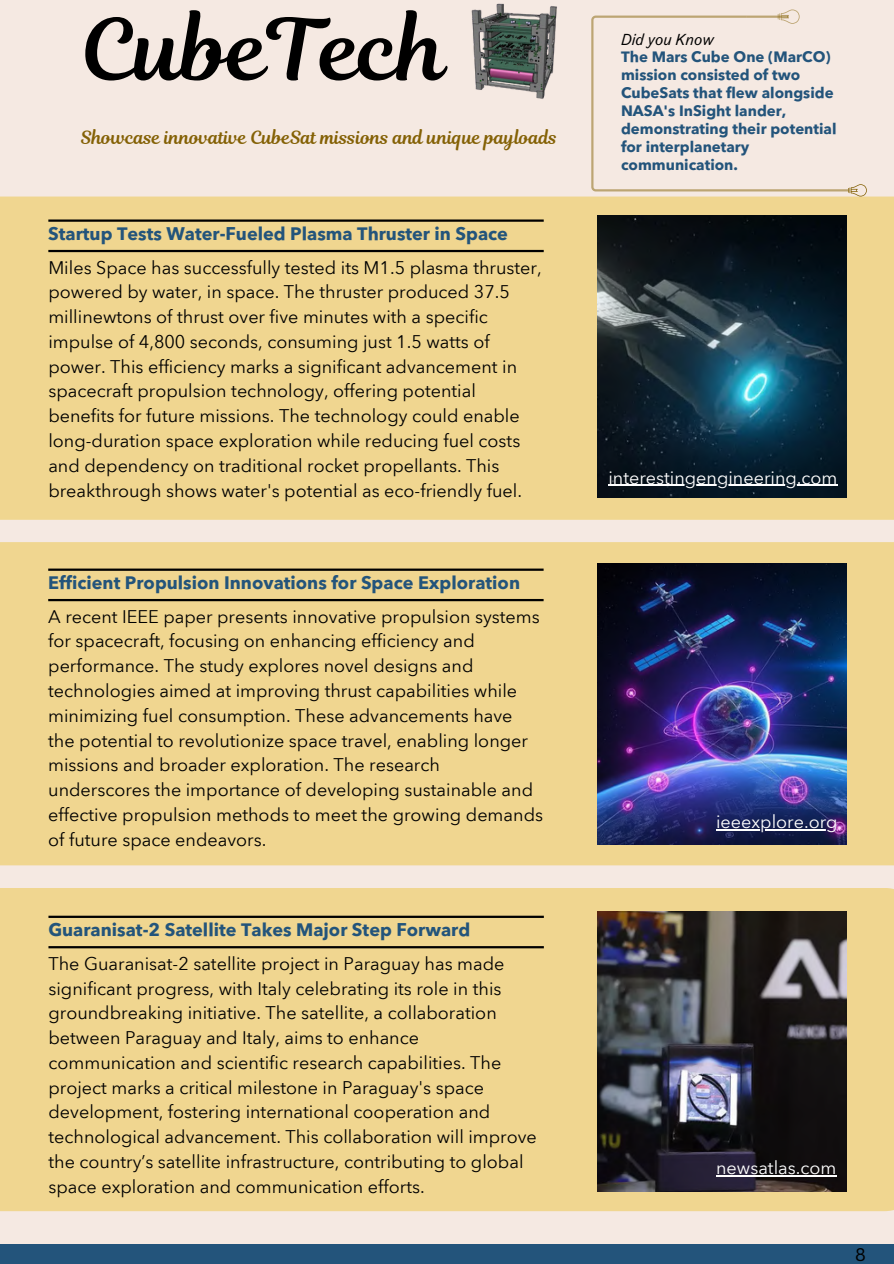
<style>
.page{position:relative;width:894px;height:1264px;background:#fff}
.page>*{position:absolute;margin:0;border:0;box-sizing:border-box;transform-origin:0 0}
.t1{font:84.75px "Magnolia Script";color:#000}
.t2{font:18px/24.8px "Avenir Next Arabic";color:#000}
.t3{font:700 18px "Avenir Next Arabic";color:#23547b}
.t4{font:18px "Avenir Next Arabic";color:#fff}
.t5{font:18px "Magnolia Script";color:#846105}
.t6{font:17.85px "Canva Sans";color:#000}
.t7{font:700 15px/18px "Avenir Next Arabic";color:#23547b}
.t8{font:italic 15px "Touvlo";color:#000}
</style>
<div class="page">
<div style="left:0;top:0;width:893px;height:1263px;background:#f5e9e2"></div>
<div style="left:0;top:196px;width:893px;height:324px;background:#f0d690"></div>
<div style="left:0;top:542px;width:893px;height:323px;background:#f0d690"></div>
<div style="left:0;top:888px;width:893px;height:323px;background:#f0d690"></div>
<div style="left:0;top:1243px;width:893px;height:20px;background:#23547b"></div>
<hr style="left:48px;top:250px;width:495px;height:2px;background:#000">
<hr style="left:48px;top:219px;width:495px;height:3px;background:#000">
<hr style="left:48px;top:599px;width:495px;height:2px;background:#000">
<hr style="left:48px;top:568px;width:495px;height:3px;background:#000">
<hr style="left:48px;top:946px;width:495px;height:2px;background:#000">
<hr style="left:48px;top:915px;width:495px;height:2px;background:#000">
<img style="left:471px;top:3px;width:86px;height:96px">
<svg style="left:591px;top:14px;width:256px;height:178px"></svg>
<hr style="left:746px;top:16px;width:42px;height:2px;background:#846105">
<svg style="left:777px;top:9px;width:22px;height:15px"></svg>
<img style="left:597px;top:215px;width:249px;height:283px">
<img style="left:597px;top:563px;width:249px;height:281px">
<svg style="left:847px;top:184px;width:19px;height:12px"></svg>
<img style="left:597px;top:911px;width:249px;height:280px">
<hr style="left:608px;top:484px;width:229px;height:2px;background:#fff">
<hr style="left:716px;top:829px;width:121px;height:1px;background:#fff">
<hr style="left:716px;top:1174px;width:120px;height:2px;background:#fff">
<h3 class="t1" style="left:81px;top:-9px;width:367px">CubeTech</h3>
<p class="t5" style="left:81px;top:124px;width:478px">Showcase innovative CubeSat missions and unique payloads</p>
<p class="t3" style="left:48px;top:223px;width:461px">Startup Tests Water-Fueled Plasma Thruster in Space</p>
<p class="t2" style="left:48px;top:255px;width:494px">Miles Space has successfully tested its M1.5 plasma thruster, powered by water, in space. The thruster produced 37.5 millinewtons of thrust over five minutes with a specific impulse of 4,800 seconds, consuming just 1.5 watts of power. This efficiency marks a significant advancement in spacecraft propulsion technology, offering potential benefits for future missions. The technology could enable long-duration space exploration while reducing fuel costs and dependency on traditional rocket propellants. This breakthrough shows water's potential as eco-friendly fuel.</p>
<p class="t3" style="left:48px;top:572px;width:473px">Efficient Propulsion Innovations for Space Exploration</p>
<p class="t2" style="left:48px;top:604px;width:496px">A recent IEEE paper presents innovative propulsion systems for spacecraft, focusing on enhancing efficiency and performance. The study explores novel designs and technologies aimed at improving thrust capabilities while minimizing fuel consumption. These advancements have the potential to revolutionize space travel, enabling longer missions and broader exploration. The research underscores the importance of developing sustainable and effective propulsion methods to meet the growing demands of future space endeavors.</p>
<p class="t3" style="left:48px;top:919px;width:423px">Guaranisat-2 Satellite Takes Major Step Forward</p>
<p class="t2" style="left:48px;top:951px;width:489px">The Guaranisat-2 satellite project in Paraguay has made significant progress, with Italy celebrating its role in this groundbreaking initiative. The satellite, a collaboration between Paraguay and Italy, aims to enhance communication and scientific research capabilities. The project marks a critical milestone in Paraguay's space development, fostering international cooperation and technological advancement. This collaboration will improve the country’s satellite infrastructure, contributing to global space exploration and communication efforts.</p>
<h1 class="t8" style="left:621px;top:28px;width:94px">Did you Know</h1>
<p class="t7" style="left:621px;top:47px;width:217px">The Mars Cube One (MarCO) mission consisted of two<br>CubeSats that flew alongside<br>NASA's InSight lander, demonstrating their potential for interplanetary communication.</p>
<p class="t4" style="left:608px;top:467px;width:230px">interestingengineering.com</p>
<h2 class="t4" style="left:716px;top:811px;width:123px">ieeexplore.org</h2>
<p class="t4" style="left:716px;top:1157px;width:122px">newsatlas.com</p>
<h3 class="t6" style="left:854px;top:1241px;width:12px">8</h3>
</div>
